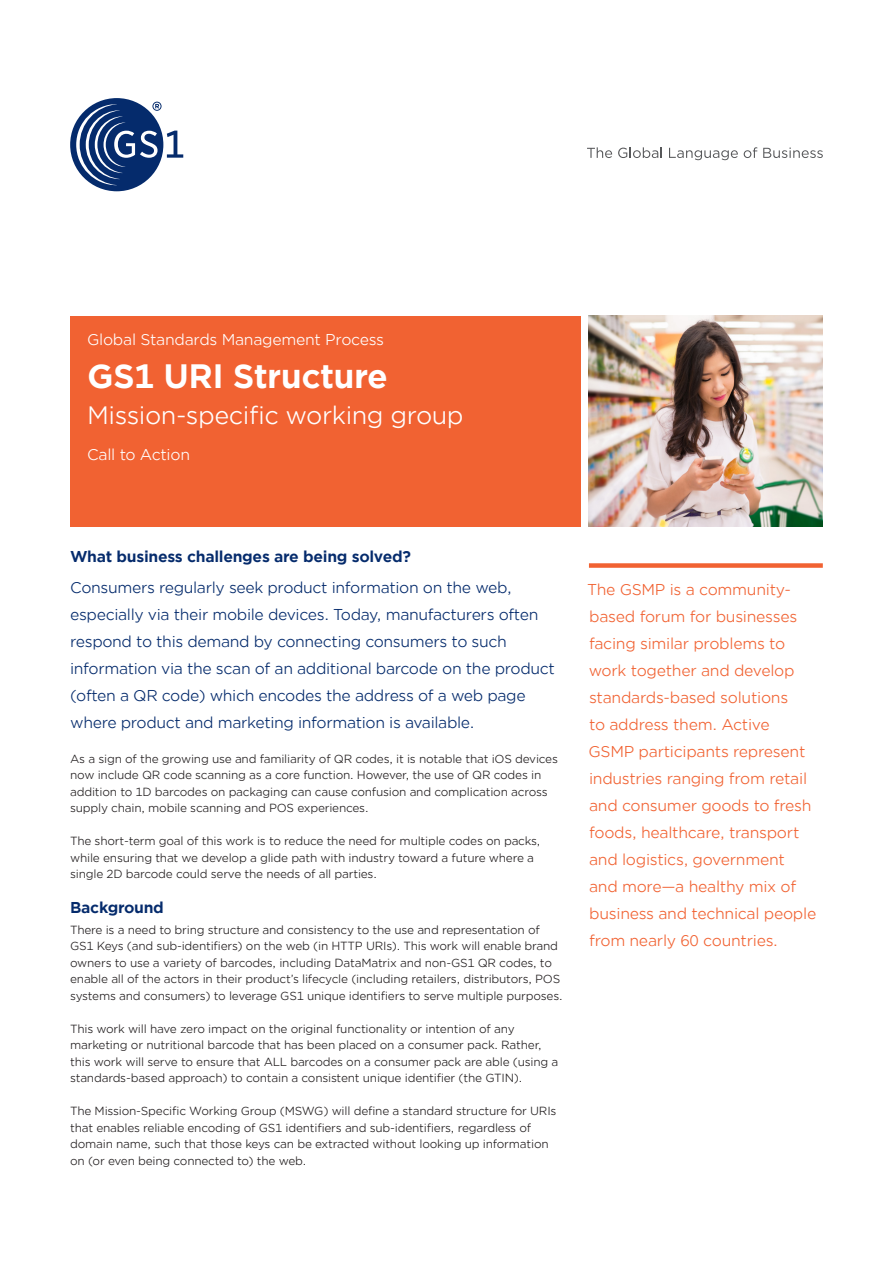
<style>
.page{position:relative;width:893px;height:1263px;background:#fff}
.page>*{position:absolute;margin:0;border:0;box-sizing:border-box;transform-origin:0 0}
.t1{font:700 32.25px "Gotham Office";letter-spacing:-.02em;color:#fff}
.t2{font:24px "Gotham Office";letter-spacing:-.02em;color:#fff}
._20_Call_Out_With_Ru{font:15px/27px "Gotham Office";letter-spacing:-.02em;color:#f16232}
._12_Intro_Text__10pt{font:15px/27px "Gotham Office";letter-spacing:-.025em;color:#052b6c}
._13_Subhead_1__11pt{font:700 15px "Gotham Office";letter-spacing:-.02em;color:#052b6c}
.t3{font:15px "Gotham Office";letter-spacing:-.02em;color:#fff}
._16_Body_Text__8pt{font:11.25px/16.5px "Gotham Office";letter-spacing:-.02em;color:#231f20}
</style>
<div class="page">
<div style="left:70px;top:98px;width:93px;height:93px;background:#052b6c;border-radius:50%"></div>
<svg style="left:76px;top:102px;width:107px;height:83px"></svg>
<svg style="left:587px;top:147px;width:25px;height:11px"></svg>
<svg style="left:618px;top:147px;width:44px;height:11px"></svg>
<svg style="left:669px;top:148px;width:69px;height:12px"></svg>
<svg style="left:744px;top:147px;width:13px;height:11px"></svg>
<svg style="left:763px;top:148px;width:60px;height:10px"></svg>
<div style="left:70px;top:316px;width:510px;height:210px;background:#f16232"></div>
<div style="left:589px;top:563px;width:234px;height:5px;background:#f16232"></div>
<img style="left:589px;top:316px;width:234px;height:210px">
<h3 class="t3" style="left:87px;top:329px;width:298px">Global Standards Management Process</h3>
<h1 class="t1" style="left:87px;top:354px;width:302px">GS1 URI Structure</h1>
<h2 class="t2" style="left:87px;top:399px;width:378px">Mission-specific working group</h2>
<h3 class="t3" style="left:87px;top:445px;width:104px">Call to Action</h3>
<p class="_13_Subhead_1__11pt" style="left:70px;top:546px;width:342px">What business challenges are being solved?</p>
<p class="_12_Intro_Text__10pt" style="left:70px;top:574px;width:486px">Consumers regularly seek product information on the web, especially via their mobile devices. Today, manufacturers often respond to this demand by connecting consumers to such information via the scan of an additional barcode on the product (often a QR code) which encodes the address of a web page where product and marketing information is available.</p>
<p class="_16_Body_Text__8pt" style="left:70px;top:750px;width:489px">As a sign of the growing use and familiarity of QR codes, it is notable that iOS devices now include QR code scanning as a core function. However, the use of QR codes in addition to 1D barcodes on packaging can cause confusion and complication across supply chain, mobile scanning and POS experiences.</p>
<p class="_16_Body_Text__8pt" style="left:70px;top:833px;width:472px">The short-term goal of this work is to reduce the need for multiple codes on packs, while ensuring that we develop a glide path with industry toward a future where a single 2D barcode could serve the needs of all parties.</p>
<p class="_13_Subhead_1__11pt" style="left:70px;top:897px;width:95px">Background</p>
<p class="_16_Body_Text__8pt" style="left:70px;top:921px;width:494px">There is a need to bring structure and consistency to the use and representation of GS1 Keys (and sub-identifiers) on the web (in HTTP URIs). This work will enable brand owners to use a variety of barcodes, including DataMatrix and non-GS1 QR codes, to enable all of the actors in their product’s lifecycle (including retailers, distributors, POS systems and consumers) to leverage GS1 unique identifiers to serve multiple purposes.</p>
<p class="_16_Body_Text__8pt" style="left:70px;top:1020px;width:490px">This work will have zero impact on the original functionality or intention of any marketing or nutritional barcode that has been placed on a consumer pack. Rather, this work will serve to ensure that ALL barcodes on a consumer pack are able (using a standards-based approach) to contain a consistent unique identifier (the GTIN).</p>
<p class="_16_Body_Text__8pt" style="left:70px;top:1103px;width:488px">The Mission-Specific Working Group (MSWG) will define a standard structure for URIs that enables reliable encoding of GS1 identifiers and sub-identifiers, regardless of domain name, such that those keys can be extracted without looking up information on (or even being connected to) the web.</p>
<p class="_20_Call_Out_With_Ru" style="left:587px;top:575px;width:231px">The GSMP is a community&shy;based forum for businesses facing similar problems to work together and develop standards-based solutions<br>to address them. Active<br>GSMP participants represent industries ranging from retail and consumer goods to fresh foods, healthcare, transport and logistics, government<br>and more—a healthy mix of business and technical people from nearly 60 countries.</p>
</div>
